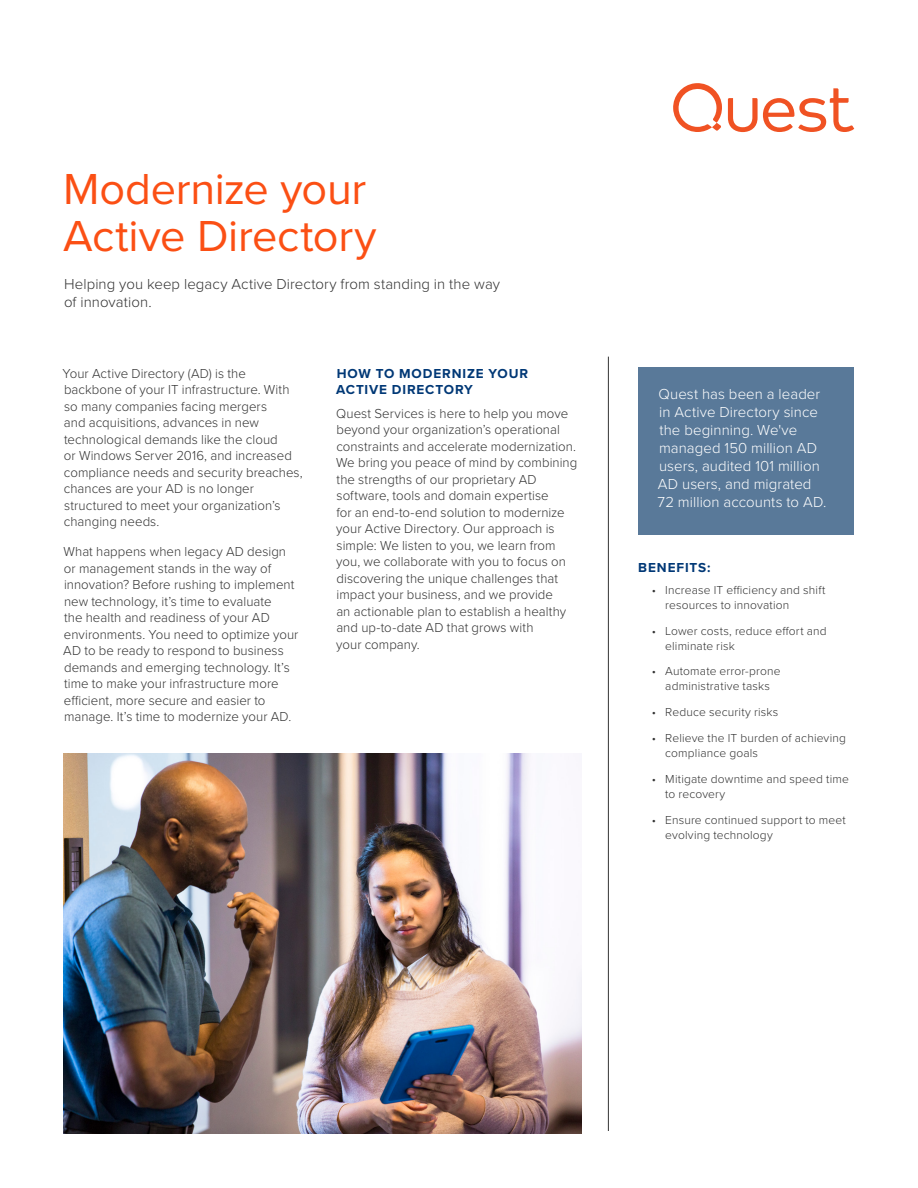
<style>
.page{position:relative;width:918px;height:1188px;background:#fff}
.page>*{position:absolute;margin:0;border:0;box-sizing:border-box;transform-origin:0 0}
.t1{font:45px/46.5px "Proxima Nova";letter-spacing:-.005em;color:#fb4f14}
.t2{font:300 15px/18px "Proxima Nova";letter-spacing:.005em;color:#fff}
.t3{font:300 15px/18px "Proxima Nova";letter-spacing:.005em;color:#333}
.t4{font:300 13.5px/16.5px "Proxima Nova";letter-spacing:.005em;color:#333}
.t5{font:700 13.5px/16.5px "Proxima Nova";letter-spacing:.065em;color:#003876}
.t6{font:300 12px/15px "Proxima Nova";letter-spacing:.015em;color:#333}
</style>
<div class="page">
<svg style="left:728px;top:88px;width:126px;height:44px"></svg>
<svg style="left:673px;top:83px;width:49px;height:49px"></svg>
<hr style="left:608px;top:357px;width:1px;height:774px;background:#333">
<img style="left:63px;top:754px;width:519px;height:380px">
<div style="left:638px;top:367px;width:216px;height:167px;background:#597999"></div>
<h1 class="t1" style="left:63px;top:164px;width:315px">Modernize your<br>Active Directory</h1>
<p class="t3" style="left:64px;top:275px;width:438px">Helping you keep legacy Active Directory from standing in the way of innovation.</p>
<p class="t4" style="left:63px;top:365px;width:242px">Your Active Directory (AD) is the backbone of your IT infrastructure. With so many companies facing mergers<br>and acquisitions, advances in new technological demands like the cloud<br>or Windows Server 2016, and increased compliance needs and security breaches, chances are your AD is no longer structured to meet your organization’s changing needs.</p>
<p class="t4" style="left:63px;top:543px;width:237px">What happens when legacy AD design or management stands in the way of innovation? Before rushing to implement new technology, it’s time to evaluate<br>the health and readiness of your AD environments. You need to optimize your AD to be ready to respond to business demands and emerging technology. It’s time to make your infrastructure more efficient, more secure and easier to manage. It’s time to modernize your AD.</p>
<p class="t5" style="left:336px;top:365px;width:194px">HOW TO MODERNIZE YOUR<br>ACTIVE DIRECTORY</p>
<p class="t4" style="left:336px;top:404px;width:243px">Quest Services is here to help you move beyond your organization’s operational constraints and accelerate modernization.<br>We bring you peace of mind by combining the strengths of our proprietary AD software, tools and domain expertise<br>for an end-to-end solution to modernize your Active Directory. Our approach is simple: We listen to you, we learn from you, we collaborate with you to focus on discovering the unique challenges that impact your business, and we provide<br>an actionable plan to establish a healthy and up-to-date AD that grows with<br>your company.</p>
<p class="t2" style="left:658px;top:385px;width:170px">Quest has been a leader in Active Directory since the beginning. We've managed 150 million AD users, audited 101 million<br>AD users, and migrated<br>72 million accounts to AD.</p>
<p class="t5" style="left:638px;top:559px;width:74px">BENEFITS:</p>
<p class="t6" style="left:665px;top:582px;width:162px;text-indent:-14px">• Increase IT efficiency and shift resources to innovation</p>
<p class="t6" style="left:665px;top:622px;width:163px;text-indent:-14px">• Lower costs, reduce effort and eliminate risk</p>
<p class="t6" style="left:652px;top:663px;width:130px;text-align:center">• Automate error-prone administrative tasks</p>
<p class="t6" style="left:652px;top:704px;width:128px">• Reduce security risks</p>
<p class="t6" style="left:665px;top:730px;width:182px;text-indent:-14px">• Relieve the IT burden of achieving compliance goals</p>
<p class="t6" style="left:665px;top:771px;width:185px;text-indent:-14px">• Mitigate downtime and speed time to recovery</p>
<p class="t6" style="left:665px;top:811px;width:182px;text-indent:-14px">• Ensure continued support to meet evolving technology</p>
</div>
